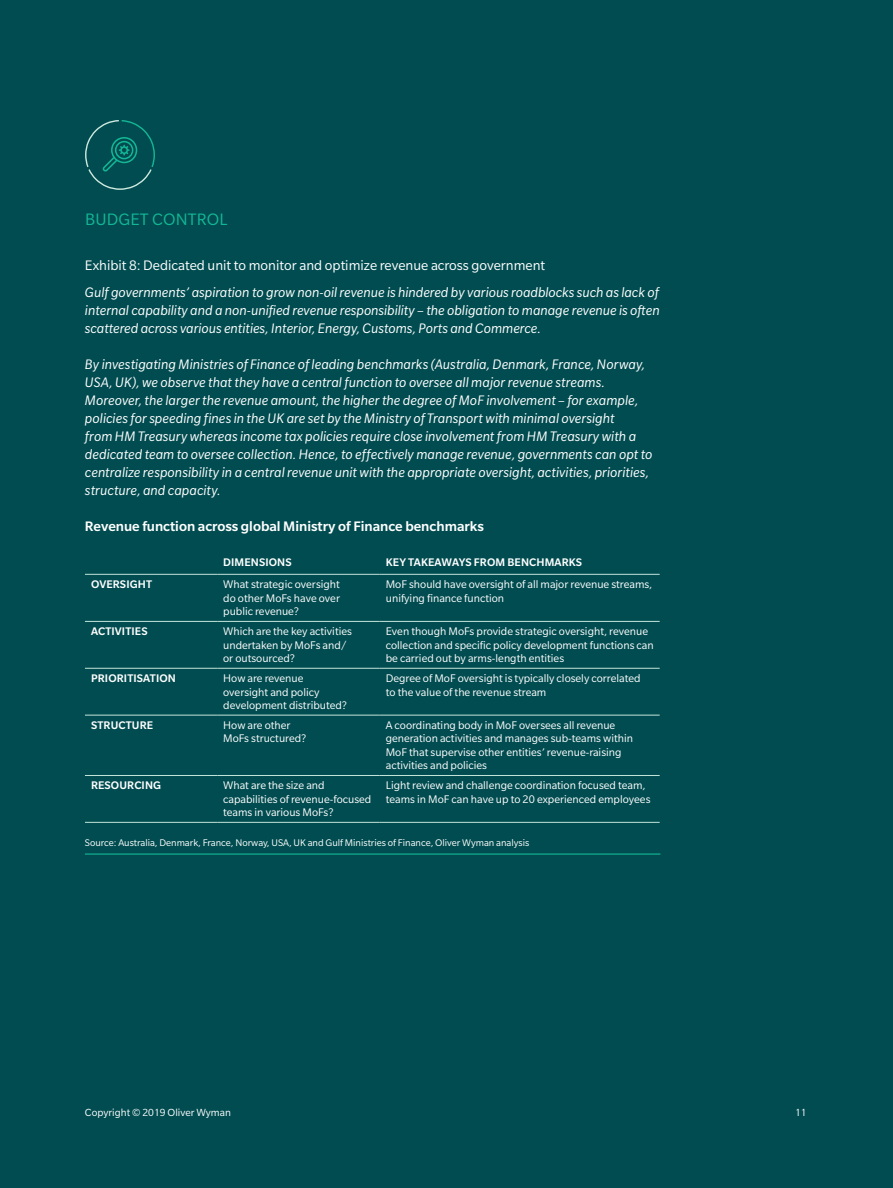
<style>
.page{position:relative;width:893px;height:1188px;background:#004c50}
.page>*{position:absolute;margin:0;border:0;box-sizing:border-box;transform-origin:0 0}
.t1{font:18px "Slate Pro";letter-spacing:.01em;color:#14b795}
.t2{font:italic 15px/18px "Slate Pro";letter-spacing:.005em;color:#fff;text-align:justify}
.t3{font:15px "Slate Pro";color:#fff}
.t4{font:500 15px "Slate Pro";color:#fff}
.t5{font:12px/13.5px "Slate Pro";color:#fff}
.t6{font:500 12px "Slate Pro";letter-spacing:.01em;color:#fff}
.t7{font:11.25px "Slate Pro";color:#fff}
.t8{font:10.5px "Slate Pro";color:#fff}
</style>
<div class="page">
<hr style="left:85px;top:574px;width:132px;height:1px;background:#c4e5da">
<hr style="left:217px;top:574px;width:163px;height:1px;background:#c4e5da">
<hr style="left:380px;top:574px;width:280px;height:1px;background:#c4e5da">
<hr style="left:85px;top:621px;width:132px;height:1px;background:#c4e5da">
<hr style="left:217px;top:621px;width:163px;height:1px;background:#c4e5da">
<hr style="left:380px;top:621px;width:280px;height:1px;background:#c4e5da">
<hr style="left:85px;top:668px;width:132px;height:1px;background:#c4e5da">
<hr style="left:217px;top:668px;width:163px;height:1px;background:#c4e5da">
<hr style="left:380px;top:668px;width:280px;height:1px;background:#c4e5da">
<hr style="left:85px;top:715px;width:132px;height:1px;background:#c4e5da">
<hr style="left:217px;top:715px;width:163px;height:1px;background:#c4e5da">
<hr style="left:380px;top:715px;width:280px;height:1px;background:#c4e5da">
<hr style="left:85px;top:775px;width:132px;height:1px;background:#c4e5da">
<hr style="left:217px;top:775px;width:163px;height:1px;background:#c4e5da">
<hr style="left:380px;top:775px;width:280px;height:1px;background:#c4e5da">
<hr style="left:85px;top:822px;width:132px;height:1px;background:#c4e5da">
<hr style="left:217px;top:822px;width:163px;height:1px;background:#c4e5da">
<hr style="left:380px;top:822px;width:280px;height:1px;background:#c4e5da">
<hr style="left:85px;top:854px;width:575px;height:1px;background:#14b795">
<svg style="left:85px;top:120px;width:70px;height:70px"></svg>
<p class="t1" style="left:85px;top:210px;width:144px">BUDGET CONTROL</p>
<p class="t3" style="left:85px;top:257px;width:462px">Exhibit 8: Dedicated unit to monitor and optimize revenue across government</p>
<p class="t2" style="left:85px;top:283px;width:576px">Gulf governments’ aspiration to grow non-oil revenue is hindered by various roadblocks such as lack of internal capability and a non-unified revenue responsibility – the obligation to manage revenue is often scattered across various entities, Interior, Energy, Customs, Ports and Commerce.</p>
<p class="t2" style="left:85px;top:355px;width:569px;text-align:left">By investigating Ministries of Finance of leading benchmarks (Australia, Denmark, France, Norway, USA, UK), we observe that they have a central function to oversee all major revenue streams.<br>Moreover, the larger the revenue amount, the higher the degree of MoF involvement – for example, policies for speeding fines in the UK are set by the Ministry of Transport with minimal oversight<br>from HM Treasury whereas income tax policies require close involvement from HM Treasury with a dedicated team to oversee collection. Hence, to effectively manage revenue, governments can opt to centralize responsibility in a central revenue unit with the appropriate oversight, activities, priorities, structure, and capacity.</p>
<p class="t4" style="left:85px;top:518px;width:401px">Revenue function across global Ministry of Finance benchmarks</p>
<p class="t6" style="left:223px;top:556px;width:70px">DIMENSIONS</p>
<p class="t6" style="left:386px;top:556px;width:198px">KEY TAKEAWAYS FROM BENCHMARKS</p>
<p class="t6" style="left:91px;top:578px;width:63px">OVERSIGHT</p>
<p class="t5" style="left:223px;top:578px;width:118px;text-align:justify">What strategic oversight do other MoFs have over public revenue?</p>
<p class="t5" style="left:386px;top:578px;width:268px">MoF should have oversight of all major revenue streams, unifying finance function</p>
<p class="t6" style="left:91px;top:625px;width:58px">ACTIVITIES</p>
<p class="t5" style="left:223px;top:625px;width:130px">Which are the key activities undertaken by MoFs and/ or outsourced?</p>
<p class="t5" style="left:386px;top:625px;width:269px">Even though MoFs provide strategic oversight, revenue collection and specific policy development functions can be carried out by arms-length entities</p>
<p class="t6" style="left:91px;top:672px;width:86px">PRIORITISATION</p>
<p class="t5" style="left:223px;top:672px;width:125px">How are revenue oversight and policy development distributed?</p>
<p class="t5" style="left:386px;top:672px;width:256px">Degree of MoF oversight is typically closely correlated to the value of the revenue stream</p>
<p class="t6" style="left:91px;top:719px;width:64px">STRUCTURE</p>
<p class="t5" style="left:223px;top:718px;width:85px">How are other<br>MoFs structured?</p>
<p class="t5" style="left:386px;top:718px;width:249px">A coordinating body in MoF oversees all revenue generation activities and manages sub-teams within MoF that supervise other entities’ revenue-raising activities and policies</p>
<p class="t6" style="left:91px;top:779px;width:72px">RESOURCING</p>
<p class="t5" style="left:223px;top:779px;width:150px">What are the size and capabilities of revenue-focused teams in various MoFs?</p>
<p class="t5" style="left:386px;top:779px;width:266px">Light review and challenge coordination focused team, teams in MoF can have up to 20 experienced employees</p>
<p class="t8" style="left:85px;top:837px;width:446px">Source: Australia, Denmark, France, Norway, USA, UK and Gulf Ministries of Finance, Oliver Wyman analysis</p>
<p class="t7" style="left:85px;top:1107px;width:147px">Copyright © 2019 Oliver Wyman</p>
<p class="t7" style="left:795px;top:1107px;width:13px">11</p>
</div>
